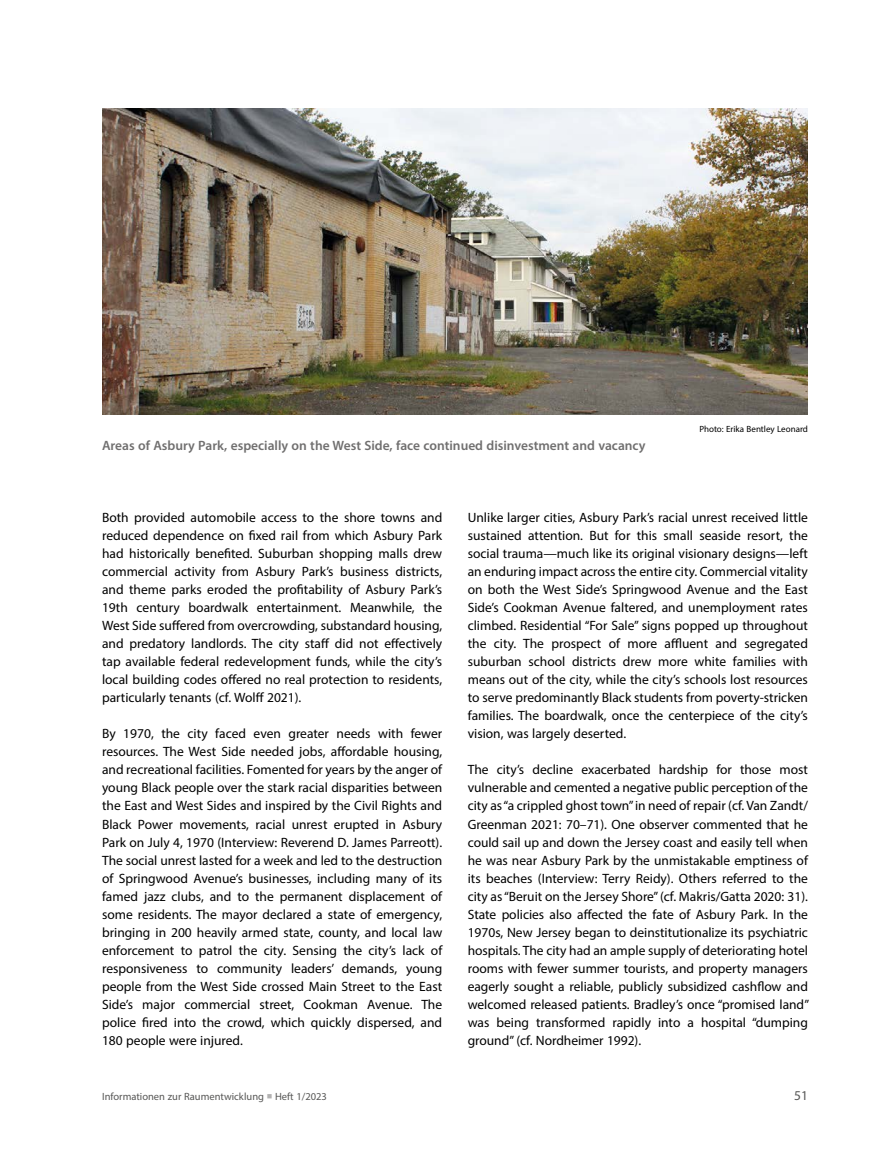
<style>
.page{position:relative;width:893px;height:1170px;background:#fff}
.page>*{position:absolute;margin:0;border:0;box-sizing:border-box;transform-origin:0 0}
.Fließtext_P{font:13.5px/18px "Myriad Pro";color:#000;text-align:justify}
.t1{font:600 13.5px "Myriad Pro";color:#706f6f}
.t2{font:13.5px "Myriad Pro";color:#575756}
.t3{font:10.5px "Myriad Pro";color:#575756}
.t4{font:9px "Myriad Pro";color:#000}
.s1{color:#b3b2b2}
</style>
<div class="page">
<img style="left:102px;top:108px;width:706px;height:306px">
<p class="t1" style="left:102px;top:437px;width:545px">Areas of Asbury Park, especially on the West Side, face continued disinvestment and vacancy</p>
<p class="t4" style="left:699px;top:423px;width:110px">Photo: Erika Bentley Leonard</p>
<p class="Fließtext_P" style="left:102px;top:508px;width:342px">Both provided automobile access to the shore towns and reduced dependence on fixed rail from which Asbury Park had historically benefited. Suburban shopping malls drew commercial activity from Asbury Park’s business districts, and theme parks eroded the profitability of Asbury Park’s 19th century boardwalk entertainment. Meanwhile, the West Side suffered from overcrowding, substandard housing, and predatory landlords. The city staff did not effectively tap available federal redevelopment funds, while the city’s local building codes offered no real protection to residents, particularly tenants (cf. Wolff 2021).</p>
<p class="Fließtext_P" style="left:102px;top:724px;width:342px">By 1970, the city faced even greater needs with fewer resources. The West Side needed jobs, affordable housing, and recreational facilities. Fomented for years by the anger of young Black people over the stark racial disparities between the East and West Sides and inspired by the Civil Rights and Black Power movements, racial unrest erupted in Asbury Park on July 4, 1970 (Interview: Reverend D. James Parreott).<br>The social unrest lasted for a week and led to the destruction of Springwood Avenue’s businesses, including many of its famed jazz clubs, and to the permanent displacement of some residents. The mayor declared a state of emergency, bringing in 200 heavily armed state, county, and local law enforcement to patrol the city. Sensing the city’s lack of responsiveness to community leaders’ demands, young people from the West Side crossed Main Street to the East Side’s major commercial street, Cookman Avenue. The police fired into the crowd, which quickly dispersed, and 180 people were injured.</p>
<p class="Fließtext_P" style="left:468px;top:508px;width:342px">Unlike larger cities, Asbury Park’s racial unrest received little sustained attention. But for this small seaside resort, the social trauma—much like its original visionary designs—left an enduring impact across the entire city. Commercial vitality on both the West Side’s Springwood Avenue and the East Side’s Cookman Avenue faltered, and unemployment rates climbed. Residential “For Sale” signs popped up throughout the city. The prospect of more affluent and segregated suburban school districts drew more white families with means out of the city, while the city’s schools lost resources to serve predominantly Black students from poverty-stricken families. The boardwalk, once the centerpiece of the city’s vision, was largely deserted.</p>
<p class="Fließtext_P" style="left:468px;top:760px;width:343px">The city’s decline exacerbated hardship for those most vulnerable and cemented a negative public perception of the city as “a crippled ghost town” in need of repair (cf. Van Zandt/ Greenman 2021: 70–71). One observer commented that he could sail up and down the Jersey coast and easily tell when he was near Asbury Park by the unmistakable emptiness of its beaches (Interview: Terry Reidy). Others referred to the city as “Beruit on the Jersey Shore” (cf. Makris/Gatta 2020: 31).<br>State policies also affected the fate of Asbury Park. In the 1970s, New Jersey began to deinstitutionalize its psychiatric hospitals. The city had an ample supply of deteriorating hotel rooms with fewer summer tourists, and property managers eagerly sought a reliable, publicly subsidized cashflow and welcomed released patients. Bradley’s once “promised land” was being transformed rapidly into a hospital “dumping ground” (cf. Nordheimer 1992).</p>
<p class="t3" style="left:102px;top:1090px;width:226px">Informationen zur Raumentwicklung <span class="s1">■</span> Heft 1/2023</p>
<p class="t2" style="left:794px;top:1087px;width:15px">51</p>
</div>
